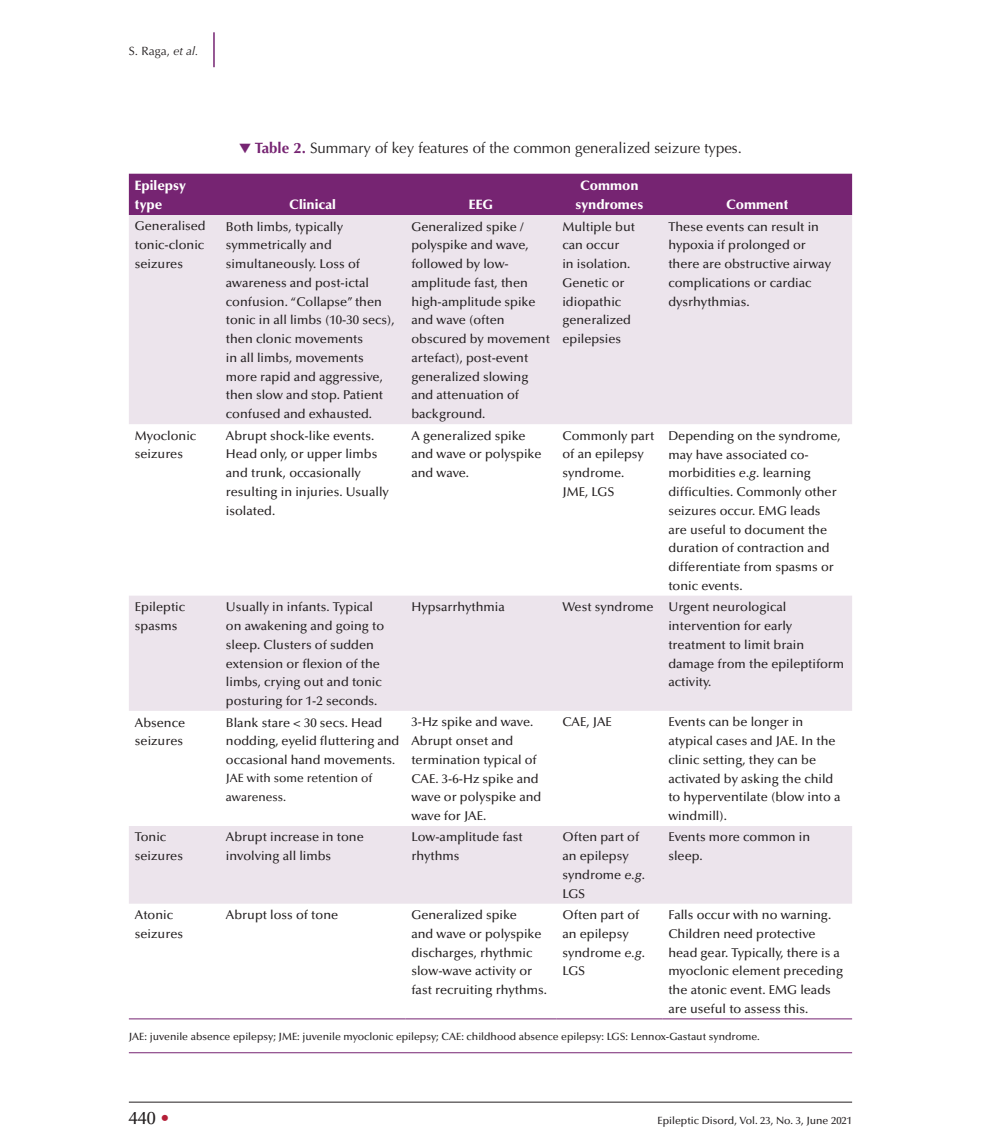
<style>
.page{position:relative;width:981px;height:1143px;background:#fff}
.page>*{position:absolute;margin:0;border:0;box-sizing:border-box;transform-origin:0 0}
.t1{font:500 18px "Optima LT Std";color:#231f20}
.t2{font:15px "Optima LT Std";color:#231f20}
.t3{font:900 13.5px/19.5px "Optima LT Std";color:#fff}
.t4{font:500 12.75px/18.8px "Optima LT Std";color:#231f20}
.t5{font:500 12px/18.8px "Optima LT Std";color:#231f20}
.t6{font:12px "Optima LT Std";color:#231f20}
.t7{font:500 10.5px "Optima LT Std";color:#231f20}
.s1{font-style:italic}
.s2{color:#762472}
.s3{font-weight:700;color:#762472}
.s4{font-size:12px}
.s5{color:#b41e37}
</style>
<div class="page">
<hr style="left:129px;top:1101px;width:723px;height:1px;background:#231f20">
<hr style="left:213px;top:32px;width:2px;height:35px;background:#762472">
<hr style="left:129px;top:1051px;width:723px;height:1px;background:#762472">
<div style="left:129px;top:174px;width:723px;height:41px;background:#762472"></div>
<svg style="left:129px;top:215px;width:723px;height:688px;fill:#ece4ec"></svg>
<hr style="left:129px;top:1018px;width:91px;height:1px;background:#762472">
<hr style="left:220px;top:1018px;width:185px;height:1px;background:#762472">
<hr style="left:405px;top:1018px;width:151px;height:1px;background:#762472">
<hr style="left:556px;top:1018px;width:106px;height:1px;background:#762472">
<hr style="left:662px;top:1018px;width:190px;height:1px;background:#762472">
<p class="t6" style="left:129px;top:44px;width:71px">S. Raga, <span class="s1">et al.</span></p>
<p class="t3" style="left:135px;top:175px;width:53px">Epilepsy type</p>
<p class="t2" style="left:239px;top:139px;width:504px"><span class="s2">▼</span> <span class="s3">Table 2.</span> Summary of key features of the common generalized seizure types.</p>
<p class="t3" style="left:289px;top:195px;width:48px">Clinical</p>
<p class="t3" style="left:469px;top:195px;width:26px">EEG</p>
<p class="t3" style="left:575px;top:175px;width:70px;text-align:center">Common syndromes</p>
<p class="t3" style="left:726px;top:195px;width:64px">Comment</p>
<p class="t4" style="left:135px;top:217px;width:72px;text-align:justify">Generalised tonic-clonic seizures</p>
<p class="t4" style="left:226px;top:217px;width:170px">Both limbs, typically symmetrically and simultaneously. Loss of awareness and post-ictal confusion. “Collapse’’ then tonic in all limbs (10-30 secs), then clonic movements<br>in all limbs, movements more rapid and aggressive, then slow and stop. Patient confused and exhausted.</p>
<p class="t4" style="left:411px;top:217px;width:140px">Generalized spike / polyspike and wave, followed by low&shy;amplitude fast, then high-amplitude spike and wave (often obscured by movement artefact), post-event generalized slowing and attenuation of background.</p>
<p class="t4" style="left:562px;top:217px;width:74px">Multiple but can occur<br>in isolation.<br>Genetic or idiopathic generalized epilepsies</p>
<p class="t4" style="left:668px;top:217px;width:164px">These events can result in hypoxia if prolonged or there are obstructive airway complications or cardiac dysrhythmias.</p>
<p class="t4" style="left:135px;top:426px;width:63px">Myoclonic seizures</p>
<p class="t4" style="left:226px;top:426px;width:164px">Abrupt shock-like events.<br>Head only, or upper limbs and trunk, occasionally resulting in injuries. Usually isolated.</p>
<p class="t4" style="left:411px;top:426px;width:131px">A generalized spike and wave or polyspike and wave.</p>
<p class="t4" style="left:562px;top:426px;width:93px">Commonly part of an epilepsy syndrome.<br>JME, LGS</p>
<p class="t4" style="left:668px;top:426px;width:174px">Depending on the syndrome, may have associated co&shy;morbidities <span class="s1">e.g</span>. learning difficulties. Commonly other seizures occur. EMG leads are useful to document the duration of contraction and differentiate from spasms or tonic events.</p>
<p class="t4" style="left:135px;top:597px;width:52px">Epileptic spasms</p>
<p class="t4" style="left:226px;top:597px;width:160px">Usually in infants. Typical on awakening and going to sleep. Clusters of sudden extension or flexion of the limbs, crying out and tonic posturing for 1-2 seconds.</p>
<p class="t4" style="left:411px;top:597px;width:95px">Hypsarrhythmia</p>
<p class="t4" style="left:668px;top:597px;width:177px;text-indent:-106px">West syndrome Urgent neurological intervention for early treatment to limit brain damage from the epileptiform activity.</p>
<p class="t4" style="left:135px;top:713px;width:52px">Absence seizures</p>
<p class="t4" style="left:226px;top:713px;width:175px">Blank stare &lt; 30 secs. Head nodding, eyelid fluttering and occasional hand movements<span class="s4">.</span></p>
<p class="t5" style="left:226px;top:769px;width:148px">JAE with some retention of awareness.</p>
<p class="t4" style="left:411px;top:712px;width:131px">3-Hz spike and wave.<br>Abrupt onset and termination typical of<br>CAE. 3-6-Hz spike and wave or polyspike and wave for JAE.</p>
<p class="t4" style="left:562px;top:712px;width:51px">CAE, JAE</p>
<p class="t4" style="left:668px;top:712px;width:174px">Events can be longer in atypical cases and JAE. In the clinic setting, they can be activated by asking the child to hyperventilate (blow into a windmill).</p>
<p class="t4" style="left:135px;top:827px;width:50px">Tonic seizures</p>
<p class="t4" style="left:226px;top:827px;width:139px">Abrupt increase in tone involving all limbs</p>
<p class="t4" style="left:411px;top:827px;width:113px">Low-amplitude fast rhythms</p>
<p class="t4" style="left:562px;top:827px;width:84px">Often part of an epilepsy syndrome <span class="s1">e.g</span>.<br>LGS</p>
<p class="t4" style="left:668px;top:827px;width:143px">Events more common in sleep.</p>
<p class="t4" style="left:135px;top:905px;width:50px">Atonic seizures</p>
<p class="t4" style="left:226px;top:905px;width:114px">Abrupt loss of tone</p>
<p class="t4" style="left:411px;top:905px;width:137px">Generalized spike<br>and wave or polyspike discharges, rhythmic slow-wave activity or fast recruiting rhythms.</p>
<p class="t4" style="left:562px;top:905px;width:84px">Often part of an epilepsy syndrome <span class="s1">e.g</span>.<br>LGS</p>
<p class="t4" style="left:668px;top:905px;width:176px">Falls occur with no warning.<br>Children need protective head gear. Typically, there is a myoclonic element preceding the atonic event. EMG leads are useful to assess this.</p>
<p class="t7" style="left:129px;top:1029px;width:632px">JAE: juvenile absence epilepsy; JME: juvenile myoclonic epilepsy; CAE: childhood absence epilepsy: LGS: Lennox-Gastaut syndrome.</p>
<h1 class="t1" style="left:129px;top:1107px;width:42px">440 <span class="s5">•</span></h1>
<p class="t7" style="left:657px;top:1114px;width:196px">Epileptic Disord, Vol. 23, No. 3, June 2021</p>
</div>
